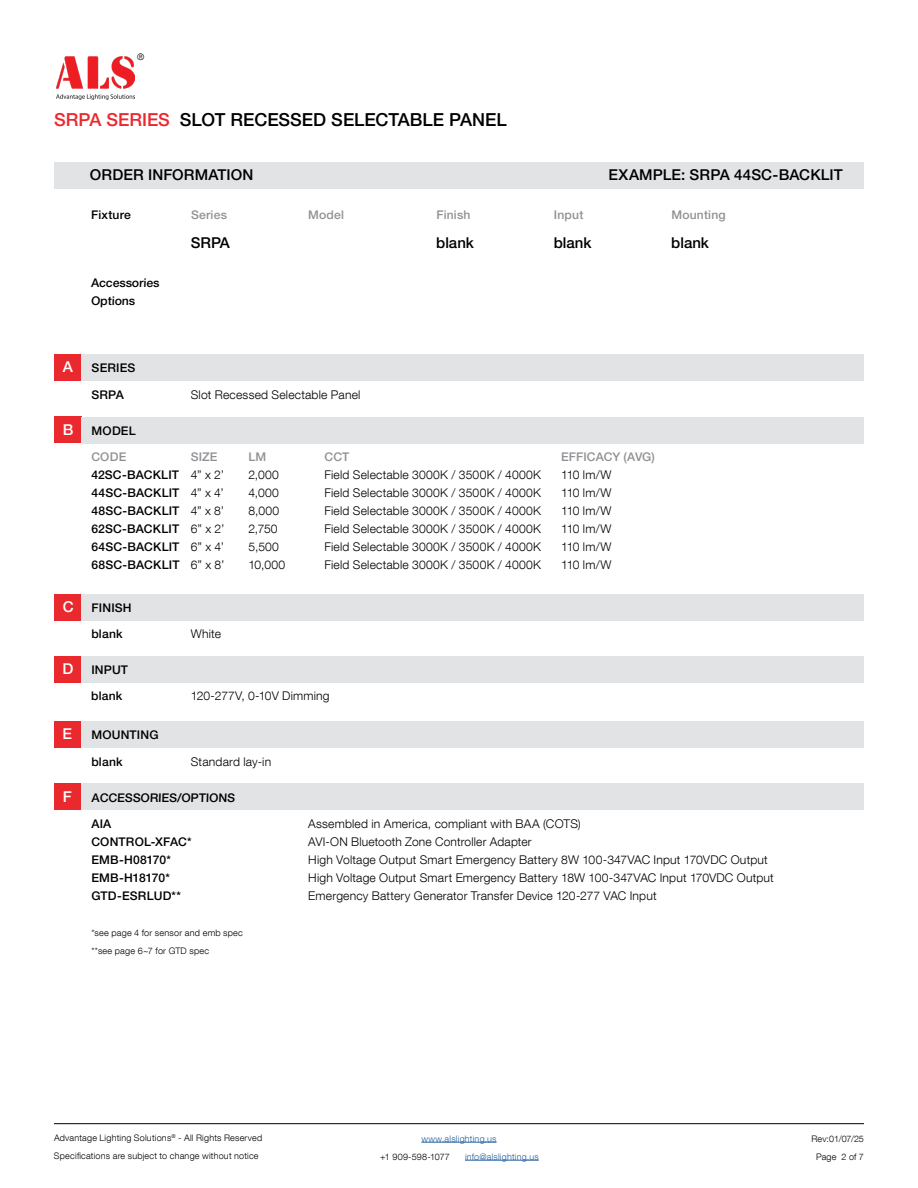
<style>
.page{position:relative;width:918px;height:1188px;background:#fff}
.page>*{position:absolute;margin:0;border:0;box-sizing:border-box;transform-origin:0 0}
.t1{font:500 18px "Helvetica Neue LT Pro";color:#000}
.t2{font:500 15px "Helvetica Neue LT Pro";letter-spacing:.005em;color:#000}
.t3{font:500 15px "Helvetica Neue LT Pro";color:#fff}
.t4{font:300 12px/18px "Helvetica Neue LT Com";letter-spacing:.015em;color:#000;text-align:justify}
.t5{font:500 12px/18px "Helvetica Neue LT Pro";letter-spacing:.015em;color:#000}
.t6{font:500 12px "Helvetica Neue LT Pro";letter-spacing:.015em;color:#8f9194}
.t7{font:300 9px/18px "Helvetica Neue LT Com";letter-spacing:.025em;color:#000}
.t8{font:300 9px "Helvetica Neue LT Com";letter-spacing:.025em;color:#215e9e}
.s1{color:#ea292f}
</style>
<div class="page">
<hr style="left:421px;top:1142px;width:76px;height:1px;background:#215e9e">
<hr style="left:465px;top:1160px;width:74px;height:1px;background:#215e9e">
<hr style="left:54px;top:1123px;width:810px;height:1px;background:#000">
<img style="left:56px;top:57px;width:79px;height:43px">
<div style="left:82px;top:162px;width:782px;height:26px;background:#e2e3e4"></div>
<div style="left:54px;top:162px;width:27px;height:26px;background:#e2e3e4"></div>
<div style="left:54px;top:354px;width:28px;height:26px;background:#ea292f"></div>
<div style="left:54px;top:656px;width:27px;height:27px;background:#ea292f"></div>
<div style="left:54px;top:721px;width:27px;height:27px;background:#ea292f"></div>
<div style="left:54px;top:784px;width:28px;height:26px;background:#ea292f"></div>
<div style="left:54px;top:417px;width:28px;height:26px;background:#ea292f"></div>
<div style="left:54px;top:594px;width:28px;height:26px;background:#ea292f"></div>
<div style="left:82px;top:417px;width:782px;height:26px;background:#e2e3e4"></div>
<div style="left:82px;top:594px;width:782px;height:26px;background:#e2e3e4"></div>
<div style="left:82px;top:354px;width:782px;height:27px;background:#e2e3e4"></div>
<div style="left:81px;top:656px;width:783px;height:27px;background:#e2e3e4"></div>
<div style="left:81px;top:721px;width:783px;height:27px;background:#e2e3e4"></div>
<div style="left:82px;top:784px;width:782px;height:26px;background:#e2e3e4"></div>
<p class="t7" style="left:137px;top:48px;width:9px">®</p>
<h1 class="t1" style="left:54px;top:109px;width:454px"><span class="s1">SRPA SERIES</span> SLOT RECESSED SELECTABLE PANEL</h1>
<p class="t2" style="left:90px;top:166px;width:165px">ORDER INFORMATION</p>
<p class="t2" style="left:608px;top:166px;width:236px">EXAMPLE: SRPA 44SC-BACKLIT</p>
<p class="t5" style="left:91px;top:206px;width:41px">Fixture</p>
<p class="t6" style="left:191px;top:208px;width:37px">Series</p>
<p class="t6" style="left:308px;top:208px;width:37px">Model</p>
<p class="t6" style="left:436px;top:208px;width:36px">Finish</p>
<p class="t6" style="left:554px;top:208px;width:31px">Input</p>
<p class="t6" style="left:672px;top:208px;width:56px">Mounting</p>
<p class="t5" style="left:91px;top:274px;width:70px">Accessories<br>Options</p>
<p class="t2" style="left:191px;top:233px;width:41px">SRPA</p>
<p class="t2" style="left:436px;top:233px;width:39px">blank</p>
<p class="t2" style="left:554px;top:233px;width:39px">blank</p>
<p class="t2" style="left:671px;top:233px;width:39px">blank</p>
<p class="t3" style="left:63px;top:358px;width:12px">A</p>
<p class="t5" style="left:92px;top:359px;width:45px">SERIES</p>
<p class="t5" style="left:91px;top:385px;width:34px">SRPA</p>
<p class="t4" style="left:191px;top:385px;width:171px">Slot Recessed Selectable Panel</p>
<p class="t3" style="left:63px;top:420px;width:12px">B</p>
<p class="t5" style="left:92px;top:421px;width:46px">MODEL</p>
<p class="t6" style="left:91px;top:450px;width:36px">CODE</p>
<p class="t5" style="left:91px;top:466px;width:90px;text-align:justify">42SC-BACKLIT 44SC-BACKLIT 48SC-BACKLIT 62SC-BACKLIT 64SC-BACKLIT 68SC-BACKLIT</p>
<p class="t6" style="left:191px;top:450px;width:28px">SIZE</p>
<p class="t4" style="left:191px;top:466px;width:35px">4” x 2’ 4” x 4’ 4” x 8’ 6” x 2’ 6” x 4’ 6” x 8’</p>
<p class="t6" style="left:248px;top:450px;width:19px">LM</p>
<p class="t4" style="left:248px;top:466px;width:38px;text-align:left">2,000<br>4,000<br>8,000<br>2,750<br>5,500<br>10,000</p>
<p class="t6" style="left:324px;top:450px;width:27px">CCT</p>
<p class="t4" style="left:324px;top:466px;width:218px">Field Selectable 3000K / 3500K / 4000K Field Selectable 3000K / 3500K / 4000K Field Selectable 3000K / 3500K / 4000K Field Selectable 3000K / 3500K / 4000K Field Selectable 3000K / 3500K / 4000K Field Selectable 3000K / 3500K / 4000K</p>
<p class="t6" style="left:561px;top:450px;width:95px">EFFICACY (AVG)</p>
<p class="t4" style="left:561px;top:466px;width:52px">110 lm/W 110 lm/W 110 lm/W 110 lm/W 110 lm/W 110 lm/W</p>
<p class="t3" style="left:63px;top:598px;width:12px">C</p>
<p class="t5" style="left:92px;top:599px;width:42px">FINISH</p>
<p class="t5" style="left:91px;top:625px;width:33px">blank</p>
<p class="t4" style="left:191px;top:625px;width:32px">White</p>
<p class="t3" style="left:62px;top:660px;width:12px">D</p>
<p class="t5" style="left:91px;top:661px;width:38px">INPUT</p>
<p class="t5" style="left:91px;top:687px;width:33px">blank</p>
<p class="t4" style="left:191px;top:687px;width:140px">120-277V, 0-10V Dimming</p>
<p class="t3" style="left:62px;top:725px;width:11px">E</p>
<p class="t5" style="left:91px;top:726px;width:69px">MOUNTING</p>
<p class="t5" style="left:91px;top:752px;width:33px">blank</p>
<p class="t4" style="left:191px;top:752px;width:82px">Standard lay-in</p>
<p class="t3" style="left:63px;top:787px;width:10px">F</p>
<p class="t5" style="left:92px;top:788px;width:145px">ACCESSORIES/OPTIONS</p>
<p class="t5" style="left:91px;top:815px;width:102px">AIA<br>CONTROL-XFAC*<br>EMB-H08170*<br>EMB-H18170*<br>GTD-ESRLUD**</p>
<p class="t7" style="left:91px;top:924px;width:153px">*see page 4 for sensor and emb spec **see page 6~7 for GTD spec</p>
<p class="t4" style="left:308px;top:815px;width:467px;text-align:left">Assembled in America, compliant with BAA (COTS)<br>AVI-ON Bluetooth Zone Controller Adapter<br>High Voltage Output Smart Emergency Battery 8W 100-347VAC Input 170VDC Output High Voltage Output Smart Emergency Battery 18W 100-347VAC Input 170VDC Output Emergency Battery Generator Transfer Device 120-277 VAC Input</p>
<p class="t7" style="left:54px;top:1129px;width:210px">Advantage Lighting Solutions<sup>®</sup> - All Rights Reserved<br>Specifications are subject to change without notice</p>
<p class="t7" style="left:811px;top:1129px;width:54px;text-align:center">Rev:01/07/25<br>Page 2 of 7</p>
<p class="t8" style="left:421px;top:1133px;width:77px">www.alslighting.us</p>
<p class="t7" style="left:380px;top:1147px;width:71px">+1 909-598-1077</p>
<p class="t8" style="left:465px;top:1151px;width:75px">info@alslighting.us</p>
</div>
